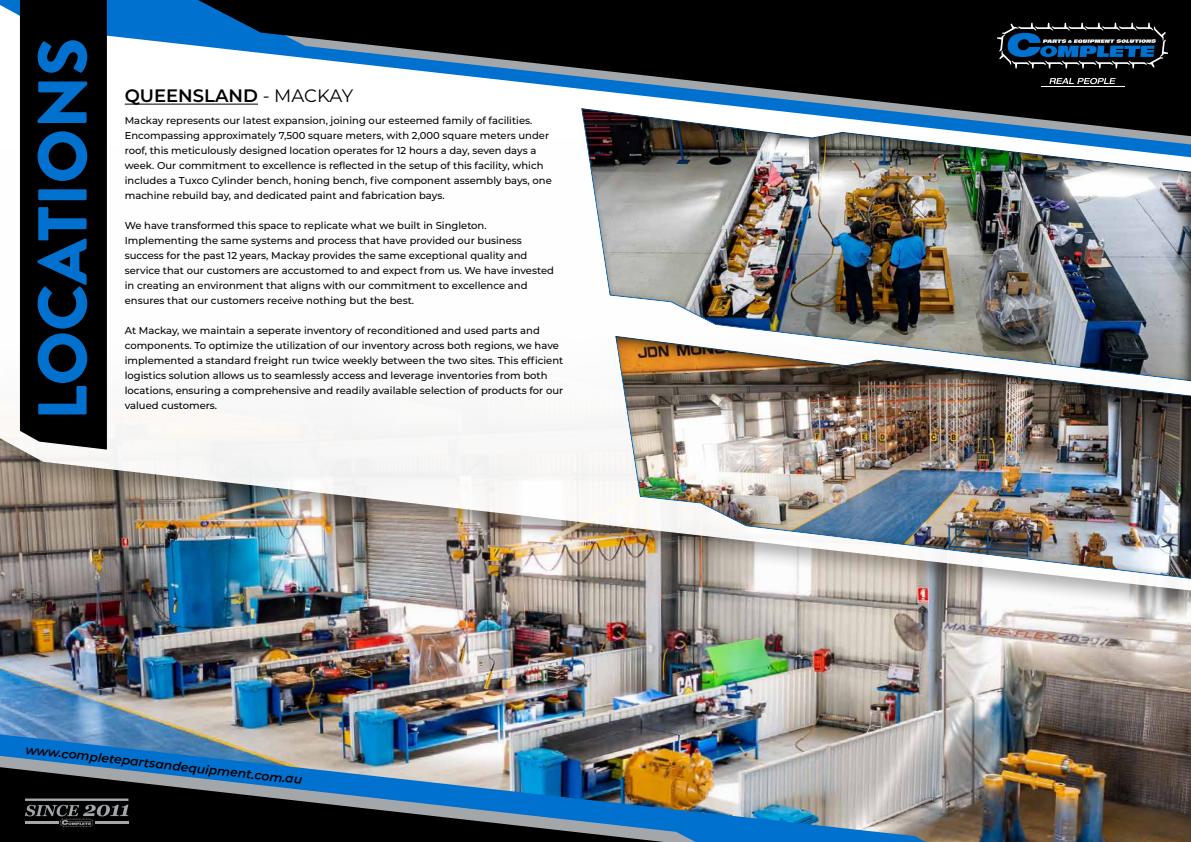
<style>
.page{position:relative;width:1191px;height:842px;background:#fff}
.page>*{position:absolute;margin:0;border:0;box-sizing:border-box;transform-origin:0 0}
.t1{font:900 69px "Brandon Grotesque";color:#0071ce}
.t2{font:600 18px "Montserrat";color:#000}
.t3{font:italic 600 12.4px "Montserrat";color:#000}
.t4{font:500 10px/15px "Montserrat";color:#000}
.s1{font-weight:400}
</style>
<div class="page">
<img style="left:0;top:618px;width:1191px;height:224px">
<div style="left:0;top:0;width:1191px;height:618px;background:#000;opacity:.35"></div>
<img style="left:0;top:157px;width:1191px;height:438px">
<img style="left:557px;top:157px;width:634px;height:229px">
<img style="left:594px;top:330px;width:597px;height:258px">
<img style="left:0;top:734px;width:926px;height:108px">
<img style="left:0;top:756px;width:695px;height:86px">
<svg style="left:0;top:767px;width:664px;height:75px;background:#2c485c"></svg>
<svg style="left:0;top:0;width:1191px;height:157px"></svg>
<img style="left:217px;top:136px;width:974px;height:8px">
<svg style="left:198px;top:0;width:993px;height:136px;fill:#000"></svg>
<svg style="left:25px;top:798px;width:103px;height:29px;background:#38393a"></svg>
<div style="left:20px;top:0;width:87px;height:450px;background:#000"></div>
<svg style="left:1049px;top:78px;width:66px;height:6px"></svg>
<hr style="left:1040px;top:86px;width:84px;height:1px;background:#fff">
<svg style="left:994px;top:20px;width:177px;height:51px;background:#1d2f3e"></svg>
<h1 class="t1" style="left:14px;top:420px;width:384px;rotate:-90deg">LOCATIONS</h1>
<h2 class="t2" style="left:125px;top:83px;width:230px">QUEENSLAND <span class="s1">- MACKAY</span></h2>
<p class="t4" style="left:125px;top:113px;width:428px">Mackay represents our latest expansion, joining our esteemed family of facilities.<br>Encompassing approximately 7,500 square meters, with 2,000 square meters under roof, this meticulously designed location operates for 12 hours a day, seven days a week. Our commitment to excellence is reflected in the setup of this facility, which includes a Tuxco Cylinder bench, honing bench, five component assembly bays, one machine rebuild bay, and dedicated paint and fabrication bays.</p>
<p class="t4" style="left:125px;top:218px;width:431px">We have transformed this space to replicate what we built in Singleton.<br>Implementing the same systems and process that have provided our business success for the past 12 years, Mackay provides the same exceptional quality and service that our customers are accustomed to and expect from us. We have invested in creating an environment that aligns with our commitment to excellence and ensures that our customers receive nothing but the best.</p>
<p class="t4" style="left:125px;top:323px;width:440px">At Mackay, we maintain a seperate inventory of reconditioned and used parts and components. To optimize the utilization of our inventory across both regions, we have implemented a standard freight run twice weekly between the two sites. This efficient logistics solution allows us to seamlessly access and leverage inventories from both locations, ensuring a comprehensive and readily available selection of products for our</p>
<p class="t4" style="left:125px;top:398px;width:94px">valued customers.</p>
<p class="t3" style="left:26px;top:741px;width:280px;rotate:6deg">www.completepartsandequipment.com.au</p>
</div>
